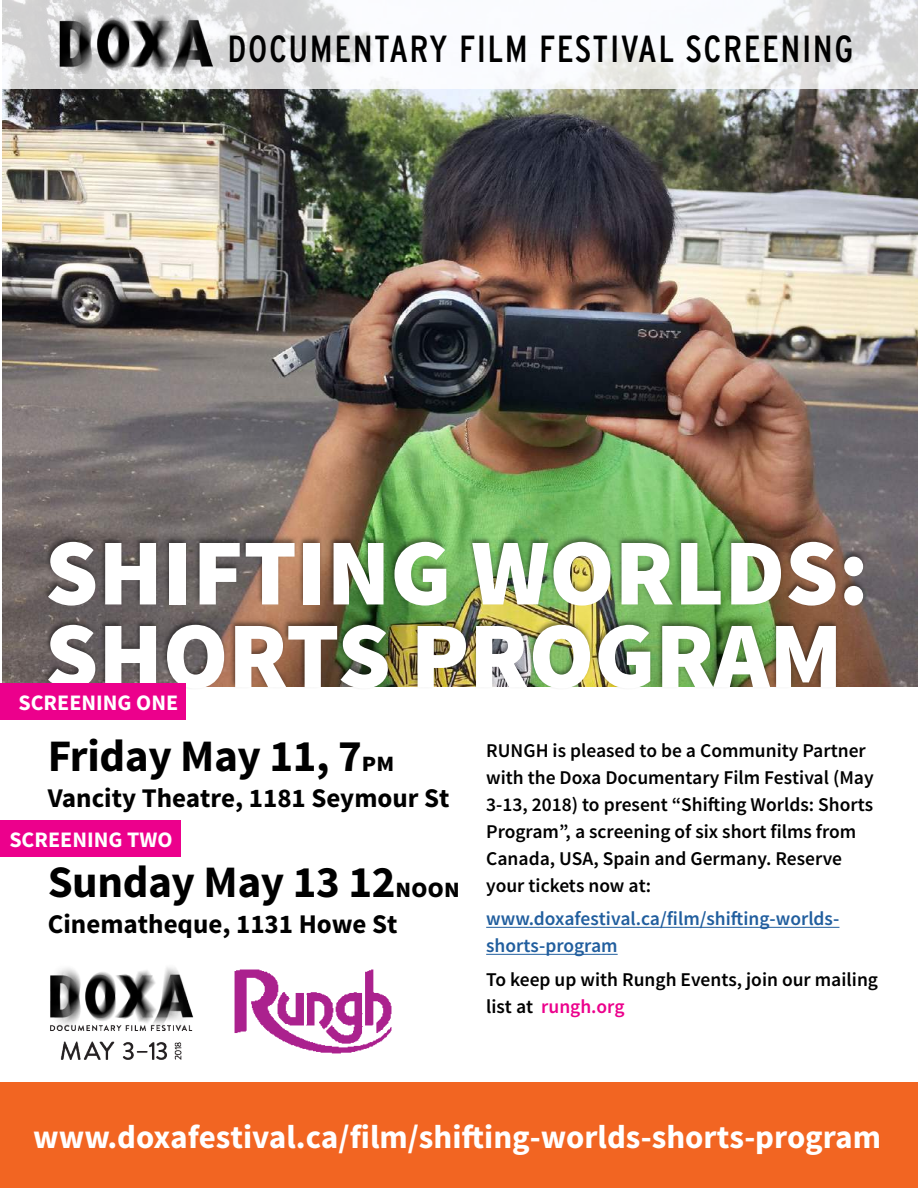
<style>
.page{position:relative;width:918px;height:1188px;background:#fff}
.page>*{position:absolute;margin:0;border:0;box-sizing:border-box;transform-origin:0 0}
.t1{font:900 94.65px/82.9px "Source Sans Pro";color:#fff}
.t2{font:700 45px "Source Sans Pro";letter-spacing:-.01em;color:#000}
.t3{font:condensed 37.8px "Interstate";letter-spacing:.04em;color:#000}
.t4{font:700 33px "Source Sans Pro";color:#fff}
.t5{font:700 27px "Source Sans Pro";color:#000}
.t6{font:700 22.05px "Source Sans Pro";color:#fff}
.t7{font:600 19.5px/27px "Source Sans Pro";color:#000}
.t8{font:600 19.5px/27px "Source Sans Pro";color:#215e9e}
.s1{font-size:27px}
.s2{color:#ec008c}
</style>
<div class="page">
<img style="left:2px;top:89px;width:916px;height:598px">
<svg style="left:2px;top:0;width:916px;height:89px;fill:#f5f6f8"></svg>
<hr style="left:486px;top:927px;width:353px;height:1px;background:#215e9e">
<hr style="left:486px;top:954px;width:132px;height:1px;background:#215e9e">
<div style="left:0;top:1082px;width:918px;height:106px;background:#f26522"></div>
<div style="left:43px;top:535px;width:823px;height:155px;background:#000;opacity:.45"></div>
<img style="left:55px;top:3px;width:160px;height:71px">
<div style="left:0;top:683px;width:186px;height:37px;background:#ec008c"></div>
<div style="left:0;top:820px;width:180px;height:37px;background:#ec008c"></div>
<img style="left:50px;top:967px;width:144px;height:93px">
<img style="left:234px;top:970px;width:158px;height:84px">
<h3 class="t3" style="left:228px;top:28px;width:628px">DOCUMENTARY FILM FESTIVAL SCREENING</h3>
<h1 class="t1" style="left:45px;top:536px;width:825px">SHIFTING WORLDS:<br>SHORTS PROGRAM</h1>
<p class="t6" style="left:18px;top:689px;width:161px">SCREENING ONE</p>
<h2 class="t2" style="left:48px;top:727px;width:348px">Friday May 11, 7<span class="s1">pm</span></h2>
<h3 class="t5" style="left:48px;top:780px;width:403px">Vancity Theatre, 1181 Seymour St</h3>
<p class="t6" style="left:9px;top:825px;width:165px">SCREENING TWO</p>
<h2 class="t2" style="left:48px;top:853px;width:414px">Sunday May 13 12<span class="s1">noon</span></h2>
<h3 class="t5" style="left:48px;top:906px;width:351px">Cinematheque, 1131 Howe St</h3>
<p class="t7" style="left:486px;top:738px;width:389px">RUNGH is pleased to be a Community Partner with the Doxa Documentary Film Festival (May 3-13, 2018) to present “Shifting Worlds: Shorts Program”, a screening of six short films from Canada, USA, Spain and Germany. Reserve your tickets now at:</p>
<p class="t8" style="left:486px;top:906px;width:355px">www.doxafestival.ca/film/shifting-worlds&shy;shorts-program</p>
<p class="t7" style="left:486px;top:966px;width:393px">To keep up with Rungh Events, join our mailing list at <span class="s2">rungh.org</span></p>
<h3 class="t4" style="left:33px;top:1116px;width:849px">www.doxafestival.ca/film/shifting-worlds-shorts-program</h3>
</div>
